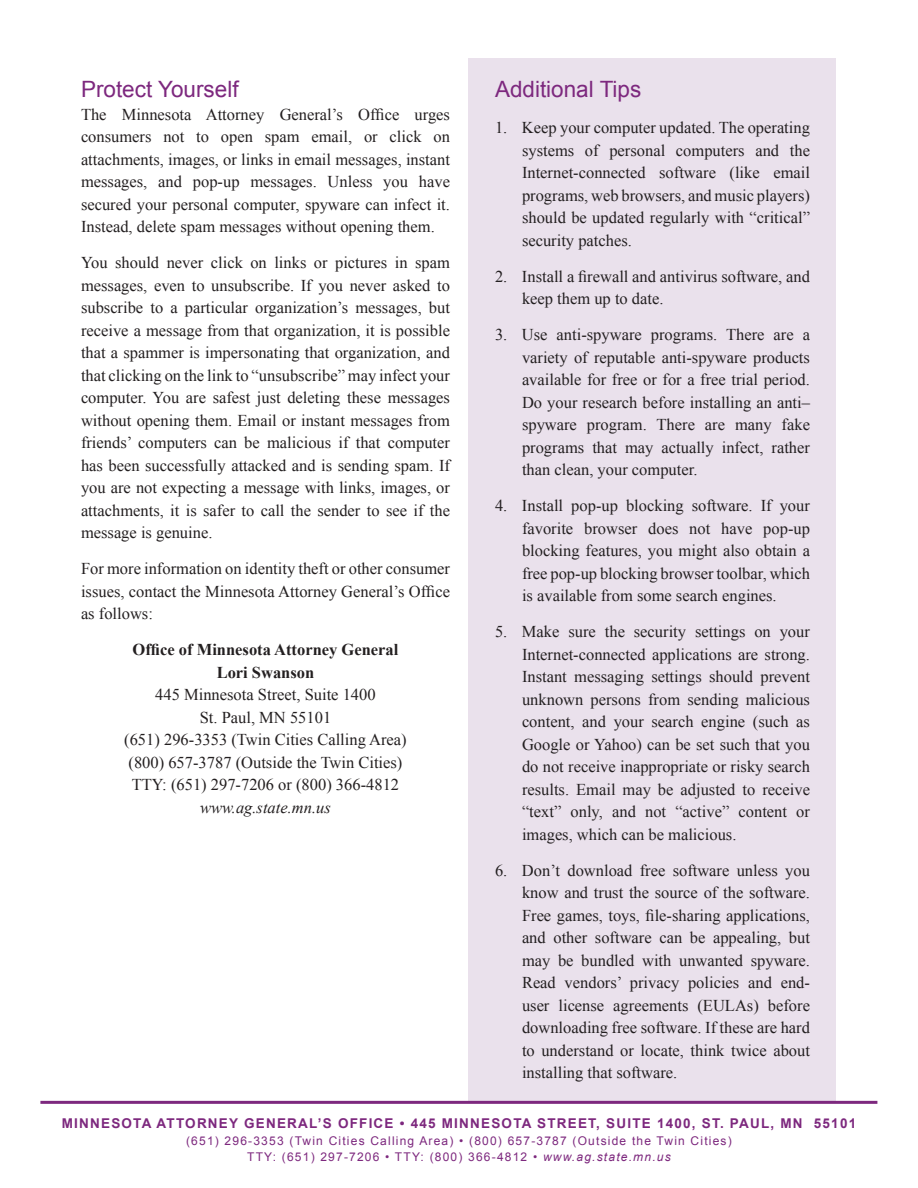
<style>
.page{position:relative;width:918px;height:1188px;background:#fff}
.page>*{position:absolute;margin:0;border:0;box-sizing:border-box;transform-origin:0 0}
.h2{font:22.5px "Arial";color:#7d287e}
.li{font:16.5px/22.5px "Times New Roman";color:#231f20;text-align:justify}
.p{font:16.5px/22.5px "Times New Roman";color:#231f20;text-align:justify}
.p_1{font:16.5px/22.5px "Times New Roman";color:#231f20;text-align:justify}
.sub{font:700 13.5px "Arial";letter-spacing:.09em;color:#7d287e}
.sub-2{font:12px/16.5px "Arial";letter-spacing:.1em;color:#7d287e;text-align:center}
.s1{font-weight:700}
.s2{font-style:italic}
</style>
<div class="page">
<div style="left:469px;top:58px;width:367px;height:1044px;background:#eae1ec"></div>
<hr style="left:40px;top:1101px;width:837px;height:3px;background:#7d287e">
<h2 class="h2" style="left:81px;top:75px;width:159px">Protect Yourself</h2>
<p class="p_1" style="left:81px;top:103px;width:371px">The Minnesota Attorney General’s Office urges consumers not to open spam email, or click on attachments, images, or links in email messages, instant messages, and pop-up messages. Unless you have secured your personal computer, spyware can infect it.<br>Instead, delete spam messages without opening them.</p>
<p class="p" style="left:81px;top:251px;width:371px">You should never click on links or pictures in spam messages, even to unsubscribe. If you never asked to subscribe to a particular organization’s messages, but receive a message from that organization, it is possible that a spammer is impersonating that organization, and that clicking on the link to “unsubscribe” may infect your computer. You are safest just deleting these messages without opening them. Email or instant messages from friends’ computers can be malicious if that computer has been successfully attacked and is sending spam. If you are not expecting a message with links, images, or attachments, it is safer to call the sender to see if the message is genuine.</p>
<p class="p" style="left:81px;top:557px;width:371px">For more information on identity theft or other consumer issues, contact the Minnesota Attorney General’s Office as follows:</p>
<p class="p" style="left:124px;top:638px;width:284px;text-align:center"><span class="s1">Office of Minnesota Attorney General<br>Lori Swanson<br></span>445 Minnesota Street, Suite 1400<br>St. Paul, MN 55101<br>(651) 296-3353 (Twin Cities Calling Area) (800) 657-3787 (Outside the Twin Cities)<br>TTY: (651) 297-7206 or (800) 366-4812 <span class="s2">www.ag.state.mn.us</span></p>
<h2 class="h2" style="left:495px;top:75px;width:148px">Additional Tips</h2>
<p class="li" style="left:522px;top:116px;width:290px;text-indent:-27px">1. Keep your computer updated. The operating systems of personal computers and the Internet-connected software (like email programs, web browsers, and music players) should be updated regularly with “critical” security patches.</p>
<p class="li" style="left:522px;top:265px;width:289px;text-indent:-27px">2. Install a firewall and antivirus software, and keep them up to date.</p>
<p class="li" style="left:522px;top:323px;width:290px;text-indent:-27px">3. Use anti-spyware programs. There are a variety of reputable anti-spyware products available for free or for a free trial period.<br>Do your research before installing an anti– spyware program. There are many fake programs that may actually infect, rather than clean, your computer.</p>
<p class="li" style="left:522px;top:494px;width:290px;text-indent:-27px">4. Install pop-up blocking software. If your favorite browser does not have pop-up blocking features, you might also obtain a free pop-up blocking browser toolbar, which is available from some search engines.</p>
<p class="li" style="left:522px;top:620px;width:290px;text-indent:-27px">5. Make sure the security settings on your Internet-connected applications are strong.<br>Instant messaging settings should prevent unknown persons from sending malicious content, and your search engine (such as Google or Yahoo) can be set such that you do not receive inappropriate or risky search results. Email may be adjusted to receive “text” only, and not “active” content or images, which can be malicious.</p>
<p class="li" style="left:522px;top:859px;width:290px;text-indent:-27px">6. Don’t download free software unless you know and trust the source of the software.<br>Free games, toys, file-sharing applications, and other software can be appealing, but may be bundled with unwanted spyware.<br>Read vendors’ privacy policies and end&shy;user license agreements (EULAs) before downloading free software. If these are hard to understand or locate, think twice about installing that software.</p>
<p class="sub" style="left:62px;top:1115px;width:796px">MINNESOTA ATTORNEY GENERAL’S OFFICE • 445 MINNESOTA STREET, SUITE 1400, ST. PAUL, MN 55101</p>
<p class="sub-2" style="left:186px;top:1133px;width:547px">(651) 296-3353 (Twin Cities Calling Area) • (800) 657-3787 (Outside the Twin Cities)<br>TTY: (651) 297-7206 • TTY: (800) 366-4812 • <span class="s2">www.ag.state.mn.us</span></p>
</div>
